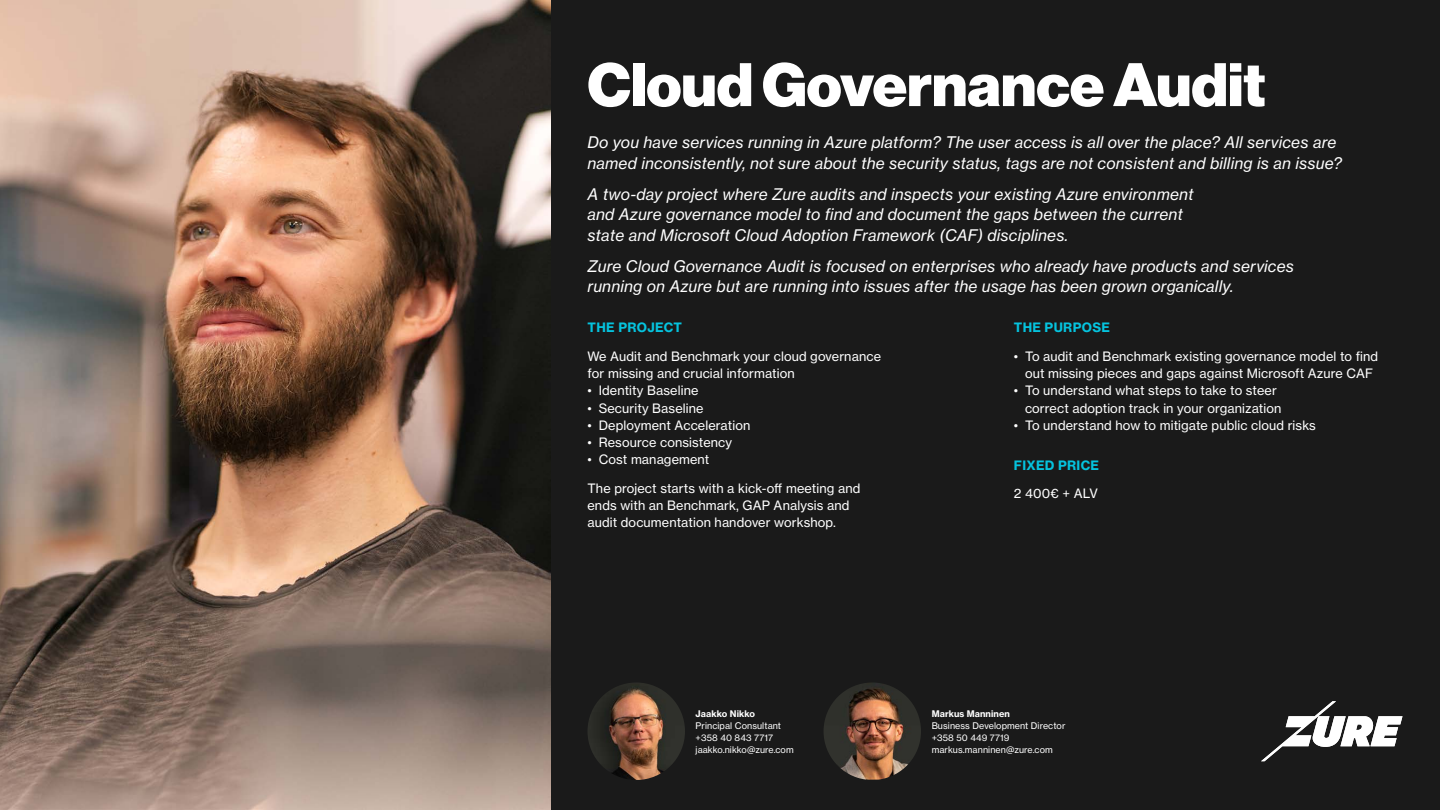
<style>
.page{position:relative;width:1440px;height:810px;background:#1a1a1a}
.page>*{position:absolute;margin:0;border:0;box-sizing:border-box;transform-origin:0 0}
.t1{font:60px "N Haas Grotesk DS Pro 95 Blk";color:#fff}
.t2{font:15.75px/20.2px "N Haas Grotesk TX Pro 56 It";letter-spacing:.01em;color:#fff}
.t3{font:12.75px/17.2px "N Haas Grotesk TX Pro 55 Rg";letter-spacing:.01em;color:#fff}
.t4{font:12.75px "N Haas Grotesk TX Pro 75 Bd";letter-spacing:.025em;color:#05c3de}
.t5{font:9px/12px "N Haas Grotesk TX Pro 55 Rg";letter-spacing:.01em;color:#fff}
.t6{font:9px "N Haas Grotesk TX Pro 75 Bd";letter-spacing:.01em;color:#fff}
</style>
<div class="page">
<img style="left:0;top:0;width:550px;height:810px">
<svg style="left:1261px;top:701px;width:141px;height:60px"></svg>
<img style="left:588px;top:682px;width:97px;height:98px;border-radius:49px">
<img style="left:824px;top:683px;width:97px;height:97px">
<h1 class="t1" style="left:588px;top:50px;width:680px">Cloud Governance Audit</h1>
<p class="t2" style="left:588px;top:132px;width:756px">Do you have services running in Azure platform? The user access is all over the place? All services are named inconsistently, not sure about the security status, tags are not consistent and billing is an issue?</p>
<p class="t2" style="left:588px;top:184px;width:608px">A two-day project where Zure audits and inspects your existing Azure environment and Azure governance model to find and document the gaps between the current state and Microsoft Cloud Adoption Framework (CAF) disciplines.</p>
<p class="t2" style="left:588px;top:256px;width:708px">Zure Cloud Governance Audit is focused on enterprises who already have products and services running on Azure but are running into issues after the usage has been grown organically.</p>
<p class="t4" style="left:588px;top:320px;width:96px">THE PROJECT</p>
<p class="t3" style="left:588px;top:348px;width:295px">We Audit and Benchmark your cloud governance for missing and crucial information</p>
<p class="t3" style="left:588px;top:382px;width:112px">• Identity Baseline</p>
<p class="t3" style="left:588px;top:399px;width:118px">• Security Baseline</p>
<p class="t3" style="left:588px;top:417px;width:164px">• Deployment Acceleration</p>
<p class="t3" style="left:588px;top:434px;width:146px">• Resource consistency</p>
<p class="t3" style="left:588px;top:451px;width:123px">• Cost management</p>
<p class="t3" style="left:588px;top:480px;width:274px">The project starts with a kick-off meeting and ends with an Benchmark, GAP Analysis and audit documentation handover workshop.</p>
<p class="t4" style="left:1014px;top:320px;width:98px">THE PURPOSE</p>
<p class="t3" style="left:1014px;top:348px;width:366px;text-align:center">• To audit and Benchmark existing governance model to find out missing pieces and gaps against Microsoft Azure CAF</p>
<p class="t3" style="left:1025px;top:382px;width:258px;text-indent:-11px">• To understand what steps to take to steer correct adoption track in your organization</p>
<p class="t3" style="left:1014px;top:417px;width:304px">• To understand how to mitigate public cloud risks</p>
<p class="t4" style="left:1014px;top:457px;width:87px">FIXED PRICE</p>
<p class="t3" style="left:1014px;top:485px;width:86px">2 400€ + ALV</p>
<p class="t6" style="left:696px;top:708px;width:61px">Jaakko Nikko</p>
<p class="t5" style="left:696px;top:719px;width:100px">Principal Consultant +358 40 843 7717 jaakko.nikko@zure.com</p>
<p class="t6" style="left:932px;top:708px;width:80px">Markus Manninen</p>
<p class="t5" style="left:932px;top:719px;width:135px">Business Development Director +358 50 449 7719 markus.manninen@zure.com</p>
</div>
